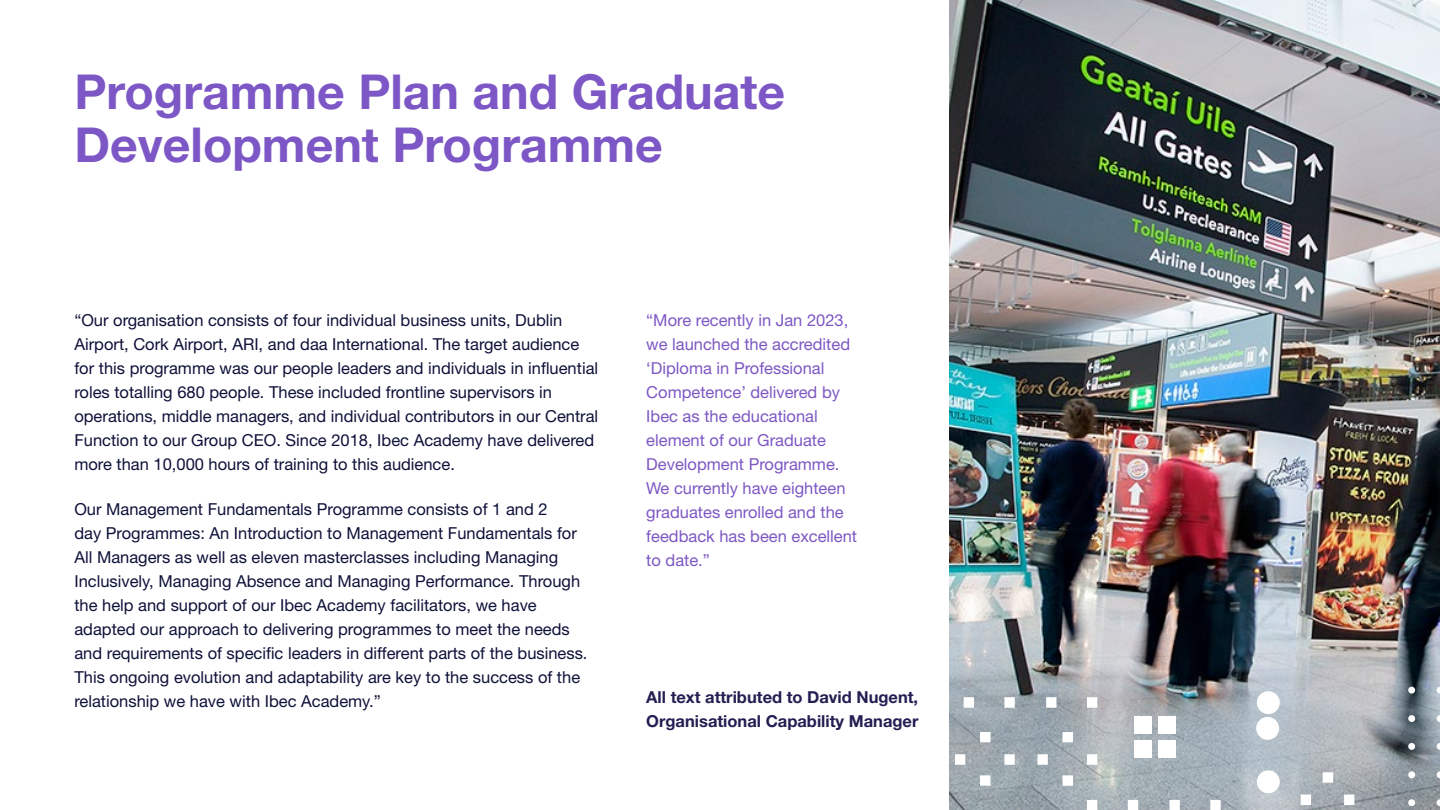
<style>
.page{position:relative;width:1440px;height:810px;background:#fff}
.page>*{position:absolute;margin:0;border:0;box-sizing:border-box;transform-origin:0 0}
.t1{font:700 48.22px/53.2px "Helvetica Neue LT Std";color:#7c57c5}
.t2{font:16.5px/24px "Helvetica Neue LT Std";color:#0e1139}
.t3{font:16.5px/24px "Helvetica Neue LT Std";color:#7d57c4}
.t4{font:700 16.5px/24px "Helvetica Neue LT Std";color:#221e52}
</style>
<div class="page">
<img style="left:950px;top:0;width:490px;height:810px">
<svg style="left:964px;top:697px;width:51px;height:11px"></svg>
<svg style="left:955px;top:732px;width:60px;height:54px;background:#aab3b8"></svg>
<svg style="left:1046px;top:697px;width:51px;height:11px"></svg>
<svg style="left:1037px;top:732px;width:60px;height:54px;background:#aeb7bc"></svg>
<svg style="left:1087px;top:800px;width:51px;height:10px"></svg>
<svg style="left:1170px;top:800px;width:51px;height:10px"></svg>
<svg style="left:1301px;top:772px;width:53px;height:33px"></svg>
<div style="left:1134px;top:740px;width:18px;height:18px;background:#fff"></div>
<div style="left:1134px;top:716px;width:18px;height:18px;background:#fff"></div>
<div style="left:1158px;top:740px;width:17px;height:18px;background:#fff"></div>
<div style="left:1158px;top:716px;width:17px;height:18px;background:#fff"></div>
<div style="left:1257px;top:691px;width:23px;height:23px;background:#fff;border-radius:50%"></div>
<div style="left:1256px;top:717px;width:23px;height:23px;background:#fff;border-radius:50%"></div>
<div style="left:1257px;top:770px;width:23px;height:23px;background:#fff;border-radius:50%"></div>
<svg style="left:1257px;top:809px;width:23px;height:1px"></svg>
<div style="left:1408px;top:687px;width:7px;height:7px;background:#fff;border-radius:50%"></div>
<div style="left:1408px;top:715px;width:7px;height:7px;background:#fff;border-radius:50%"></div>
<svg style="left:1437px;top:687px;width:3px;height:7px"></svg>
<svg style="left:1437px;top:715px;width:3px;height:7px"></svg>
<div style="left:1408px;top:743px;width:7px;height:7px;background:#fff;border-radius:50%"></div>
<div style="left:1408px;top:771px;width:7px;height:7px;background:#fff;border-radius:50%"></div>
<svg style="left:1437px;top:743px;width:3px;height:7px"></svg>
<svg style="left:1437px;top:771px;width:3px;height:7px"></svg>
<div style="left:1408px;top:799px;width:7px;height:7px;background:#fff;border-radius:50%"></div>
<svg style="left:1437px;top:799px;width:3px;height:7px"></svg>
<h1 class="t1" style="left:74px;top:64px;width:712px">Programme Plan and Graduate<br>Development Programme</h1>
<p class="t2" style="left:74px;top:308px;width:525px">“Our organisation consists of four individual business units, Dublin Airport, Cork Airport, ARI, and daa International. The target audience for this programme was our people leaders and individuals in influential roles totalling 680 people. These included frontline supervisors in operations, middle managers, and individual contributors in our Central Function to our Group CEO. Since 2018, Ibec Academy have delivered more than 10,000 hours of training to this audience.</p>
<p class="t2" style="left:74px;top:497px;width:515px">Our Management Fundamentals Programme consists of 1 and 2<br>day Programmes: An Introduction to Management Fundamentals for All Managers as well as eleven masterclasses including Managing Inclusively, Managing Absence and Managing Performance. Through the help and support of our Ibec Academy facilitators, we have adapted our approach to delivering programmes to meet the needs and requirements of specific leaders in different parts of the business.<br>This ongoing evolution and adaptability are key to the success of the relationship we have with Ibec Academy.”</p>
<p class="t3" style="left:646px;top:308px;width:212px">“More recently in Jan 2023, we launched the accredited ‘Diploma in Professional<br>Competence’ delivered by<br>Ibec as the educational element of our Graduate<br>Development Programme.<br>We currently have eighteen graduates enrolled and the feedback has been excellent to date.”</p>
<p class="t4" style="left:646px;top:684px;width:274px">All text attributed to David Nugent,<br>Organisational Capability Manager</p>
</div>
